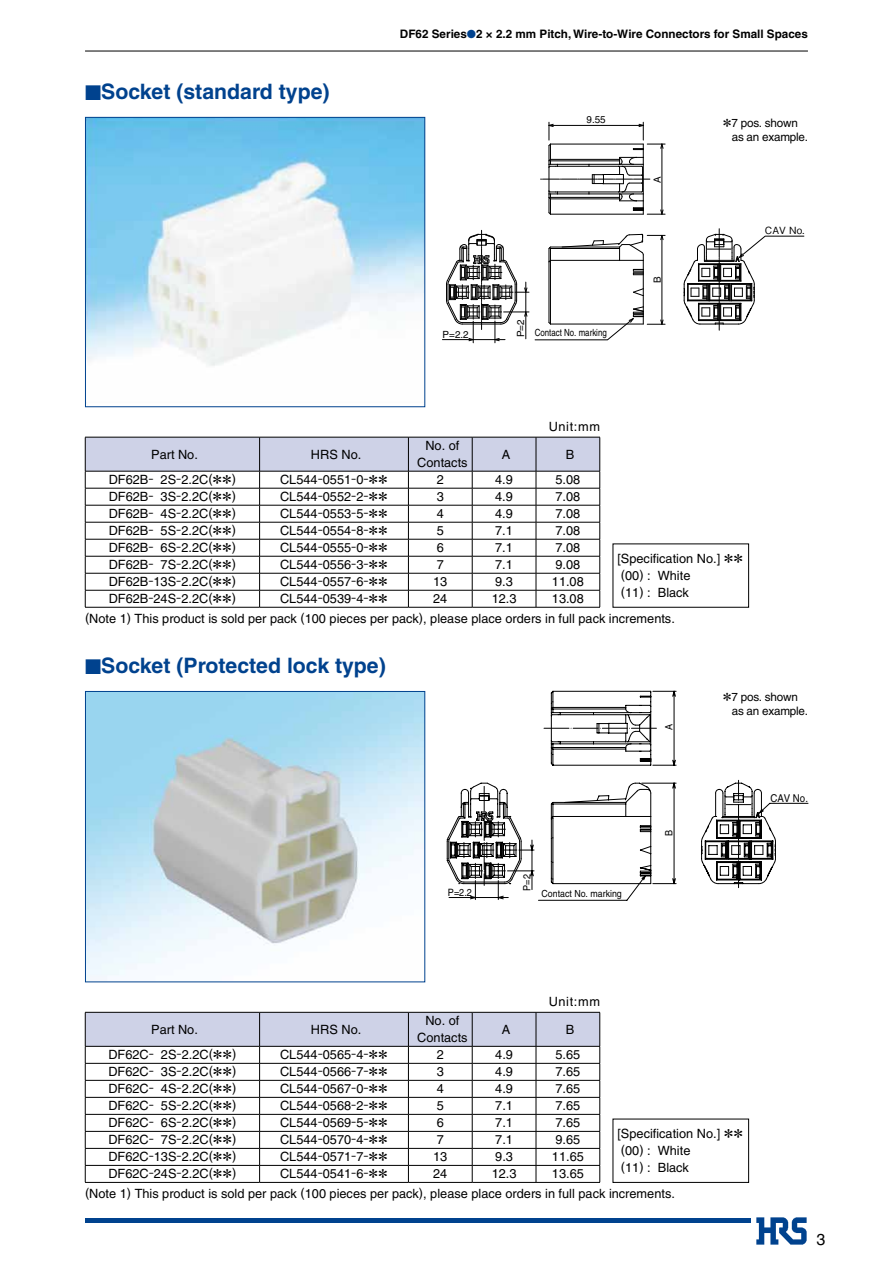
<style>
.page{position:relative;width:893px;height:1263px;background:#fff}
.page>*{position:absolute;margin:0;border:0;box-sizing:border-box;transform-origin:0 0}
.t1{font:700 21.3px "Helvetica";color:#00428e}
.t2{font:15.9px "Helvetica";color:#000}
.t3{font:12.75px/17px "ZUMEN Helvetica";color:#000}
.t4{font:700 11.7px "Helvetica";color:#000}
.t5{font:11.7px/13.8px "ZUMEN Helvetica";letter-spacing:-.02em;color:#000}
.t6{font:10.8px "ZUMEN Helvetica";color:#000;scale:.9 1}
.t7{font:10.05px "ZUMEN Helvetica";color:#000;scale:.9 1}
.t8{font:9.9px "ZUMEN Helvetica";color:#000;scale:.8 1}
.t9{font:9.9px "ZUMEN Helvetica";color:#000}
.t10{font:500 9.9px "Gothic BBB Pr 5";color:#000}
.t11{font:9.75px "ZUMEN Helvetica";color:#000;scale:.9 1}
.s1{color:#00428e}
</style>
<div class="page">
<hr style="left:85px;top:1218px;width:665px;height:4px;background:#00428e">
<img style="left:756px;top:1218px;width:51px;height:26px">
<hr style="left:85px;top:51px;width:723px;height:1px;background:#000">
<img style="left:87px;top:119px;width:336px;height:247px">
<div style="left:85px;top:117px;width:340px;height:290px;border:1px solid #00428e"></div>
<img style="left:87px;top:693px;width:336px;height:287px">
<div style="left:85px;top:691px;width:340px;height:291px;border:1px solid #00428e"></div>
<svg style="left:541px;top:122px;width:124px;height:93px"></svg>
<hr style="left:442px;top:339px;width:63px;height:1px;background:#000">
<svg style="left:446px;top:230px;width:83px;height:113px"></svg>
<svg style="left:535px;top:234px;width:130px;height:106px"></svg>
<svg style="left:684px;top:229px;width:120px;height:101px"></svg>
<svg style="left:447px;top:690px;width:361px;height:211px"></svg>
<svg style="left:85px;top:437px;width:515px;height:170px"></svg>
<hr style="left:85px;top:607px;width:175px;height:1px;background:#000">
<hr style="left:260px;top:607px;width:148px;height:1px;background:#000">
<hr style="left:408px;top:607px;width:64px;height:1px;background:#000">
<hr style="left:472px;top:607px;width:64px;height:1px;background:#000">
<hr style="left:536px;top:607px;width:64px;height:1px;background:#000">
<svg style="left:85px;top:1012px;width:515px;height:170px"></svg>
<hr style="left:85px;top:1182px;width:175px;height:1px;background:#000">
<hr style="left:260px;top:1182px;width:148px;height:1px;background:#000">
<hr style="left:408px;top:1182px;width:64px;height:1px;background:#000">
<hr style="left:472px;top:1182px;width:64px;height:1px;background:#000">
<hr style="left:536px;top:1182px;width:64px;height:1px;background:#000">
<h1 class="t1" style="left:85px;top:79px;width:246px">■Socket (standard type)</h1>
<p class="t4" style="left:400px;top:26px;width:409px">DF62 Series<span class="s1">●</span>2 × 2.2 mm Pitch, Wire-to-Wire Connectors for Small Spaces</p>
<p class="t9" style="left:586px;top:113px;width:21px">9.55</p>
<p class="t9" style="left:515px;top:337px;width:19px;rotate:-90deg">P=2</p>
<p class="t9" style="left:443px;top:329px;width:28px">P=2.2</p>
<p class="t8" style="left:535px;top:327px;width:92px">Contact No. marking</p>
<p class="t3" style="left:549px;top:418px;width:53px">Unit:mm</p>
<p class="t9" style="left:651px;top:183px;width:8px;rotate:-90deg">A</p>
<p class="t9" style="left:651px;top:283px;width:8px;rotate:-90deg">B</p>
<p class="t5" style="left:732px;top:116px;width:78px;text-indent:-9px">*7 pos. shown as an example.</p>
<p class="t10" style="left:765px;top:222px;width:41px">CAV No.</p>
<p class="t3" style="left:151px;top:446px;width:48px">Part No.</p>
<p class="t3" style="left:311px;top:446px;width:52px">HRS No.</p>
<p class="t3" style="left:417px;top:437px;width:52px;text-align:center">No. of<br>Contacts</p>
<p class="t3" style="left:502px;top:446px;width:10px">A</p>
<p class="t3" style="left:566px;top:446px;width:10px">B</p>
<p class="t3" style="left:109px;top:471px;width:129px">DF62B- 2S-2.2C(**)</p>
<p class="t3" style="left:280px;top:471px;width:109px">CL544-0551-0-**</p>
<p class="t3" style="left:437px;top:471px;width:9px">2</p>
<p class="t3" style="left:495px;top:471px;width:19px">4.9</p>
<p class="t3" style="left:555px;top:471px;width:26px">5.08</p>
<p class="t3" style="left:109px;top:488px;width:129px">DF62B- 3S-2.2C(**)</p>
<p class="t3" style="left:280px;top:488px;width:109px">CL544-0552-2-**</p>
<p class="t3" style="left:437px;top:488px;width:9px">3</p>
<p class="t3" style="left:495px;top:488px;width:19px">4.9</p>
<p class="t3" style="left:555px;top:488px;width:26px">7.08</p>
<p class="t3" style="left:109px;top:505px;width:129px">DF62B- 4S-2.2C(**)</p>
<p class="t3" style="left:280px;top:505px;width:109px">CL544-0553-5-**</p>
<p class="t3" style="left:437px;top:505px;width:9px">4</p>
<p class="t3" style="left:495px;top:505px;width:19px">4.9</p>
<p class="t3" style="left:555px;top:505px;width:26px">7.08</p>
<p class="t3" style="left:109px;top:522px;width:129px">DF62B- 5S-2.2C(**)</p>
<p class="t3" style="left:280px;top:522px;width:109px">CL544-0554-8-**</p>
<p class="t3" style="left:437px;top:522px;width:9px">5</p>
<p class="t3" style="left:495px;top:522px;width:19px">7.1</p>
<p class="t3" style="left:555px;top:522px;width:26px">7.08</p>
<p class="t3" style="left:109px;top:539px;width:129px">DF62B- 6S-2.2C(**)</p>
<p class="t3" style="left:280px;top:539px;width:109px">CL544-0555-0-**</p>
<p class="t3" style="left:437px;top:539px;width:9px">6</p>
<p class="t3" style="left:495px;top:539px;width:19px">7.1</p>
<p class="t3" style="left:555px;top:539px;width:26px">7.08</p>
<p class="t3" style="left:109px;top:556px;width:129px">DF62B- 7S-2.2C(**)</p>
<p class="t3" style="left:280px;top:556px;width:109px">CL544-0556-3-**</p>
<p class="t3" style="left:437px;top:556px;width:9px">7</p>
<p class="t3" style="left:495px;top:556px;width:19px">7.1</p>
<p class="t3" style="left:555px;top:556px;width:26px">9.08</p>
<p class="t3" style="left:109px;top:573px;width:129px">DF62B-13S-2.2C(**)</p>
<p class="t3" style="left:280px;top:573px;width:109px">CL544-0557-6-**</p>
<p class="t3" style="left:433px;top:573px;width:16px">13</p>
<p class="t3" style="left:495px;top:573px;width:19px">9.3</p>
<p class="t3" style="left:552px;top:573px;width:33px">11.08</p>
<p class="t3" style="left:109px;top:590px;width:129px">DF62B-24S-2.2C(**)</p>
<p class="t3" style="left:280px;top:590px;width:109px">CL544-0539-4-**</p>
<p class="t3" style="left:433px;top:590px;width:16px">24</p>
<p class="t3" style="left:492px;top:590px;width:26px">12.3</p>
<p class="t3" style="left:617px;top:550px;width:127px">[Specification No.] ** (00) : White<br>(11) : Black</p>
<p class="t3" style="left:85px;top:589px;width:591px;line-height:19.4px;text-indent:467px">13.08<br>(Note 1) This product is sold per pack (100 pieces per pack), please place orders in full pack increments.</p>
<h1 class="t1" style="left:85px;top:653px;width:302px">■Socket (Protected lock type)</h1>
<p class="t7" style="left:448px;top:887px;width:28px">P=2.2</p>
<p class="t7" style="left:521px;top:891px;width:20px;rotate:-90deg">P=2</p>
<p class="t11" style="left:541px;top:888px;width:91px">Contact No. marking</p>
<p class="t7" style="left:663px;top:729px;width:8px;rotate:-90deg">A</p>
<p class="t7" style="left:663px;top:835px;width:8px;rotate:-90deg">B</p>
<p class="t5" style="left:732px;top:690px;width:78px;text-indent:-9px">*7 pos. shown as an example.</p>
<p class="t6" style="left:770px;top:792px;width:43px">CAV No.</p>
<p class="t3" style="left:549px;top:993px;width:53px">Unit:mm</p>
<p class="t3" style="left:151px;top:1021px;width:48px">Part No.</p>
<p class="t3" style="left:311px;top:1021px;width:52px">HRS No.</p>
<p class="t3" style="left:417px;top:1012px;width:52px;text-align:center">No. of<br>Contacts</p>
<p class="t3" style="left:502px;top:1021px;width:10px">A</p>
<p class="t3" style="left:566px;top:1021px;width:10px">B</p>
<p class="t3" style="left:108px;top:1046px;width:130px">DF62C- 2S-2.2C(**)</p>
<p class="t3" style="left:280px;top:1046px;width:109px">CL544-0565-4-**</p>
<p class="t3" style="left:437px;top:1046px;width:9px">2</p>
<p class="t3" style="left:495px;top:1046px;width:19px">4.9</p>
<p class="t3" style="left:555px;top:1046px;width:26px">5.65</p>
<p class="t3" style="left:108px;top:1063px;width:130px">DF62C- 3S-2.2C(**)</p>
<p class="t3" style="left:280px;top:1063px;width:109px">CL544-0566-7-**</p>
<p class="t3" style="left:437px;top:1063px;width:9px">3</p>
<p class="t3" style="left:495px;top:1063px;width:19px">4.9</p>
<p class="t3" style="left:555px;top:1063px;width:26px">7.65</p>
<p class="t3" style="left:108px;top:1080px;width:130px">DF62C- 4S-2.2C(**)</p>
<p class="t3" style="left:280px;top:1080px;width:109px">CL544-0567-0-**</p>
<p class="t3" style="left:437px;top:1080px;width:9px">4</p>
<p class="t3" style="left:495px;top:1080px;width:19px">4.9</p>
<p class="t3" style="left:555px;top:1080px;width:26px">7.65</p>
<p class="t3" style="left:108px;top:1097px;width:130px">DF62C- 5S-2.2C(**)</p>
<p class="t3" style="left:280px;top:1097px;width:109px">CL544-0568-2-**</p>
<p class="t3" style="left:437px;top:1097px;width:9px">5</p>
<p class="t3" style="left:495px;top:1097px;width:19px">7.1</p>
<p class="t3" style="left:555px;top:1097px;width:26px">7.65</p>
<p class="t3" style="left:108px;top:1114px;width:130px">DF62C- 6S-2.2C(**)</p>
<p class="t3" style="left:280px;top:1114px;width:109px">CL544-0569-5-**</p>
<p class="t3" style="left:437px;top:1114px;width:9px">6</p>
<p class="t3" style="left:495px;top:1114px;width:19px">7.1</p>
<p class="t3" style="left:555px;top:1114px;width:26px">7.65</p>
<p class="t3" style="left:108px;top:1131px;width:130px">DF62C- 7S-2.2C(**)</p>
<p class="t3" style="left:280px;top:1131px;width:109px">CL544-0570-4-**</p>
<p class="t3" style="left:437px;top:1131px;width:9px">7</p>
<p class="t3" style="left:495px;top:1131px;width:19px">7.1</p>
<p class="t3" style="left:555px;top:1131px;width:26px">9.65</p>
<p class="t3" style="left:108px;top:1148px;width:130px">DF62C-13S-2.2C(**)</p>
<p class="t3" style="left:280px;top:1148px;width:109px">CL544-0571-7-**</p>
<p class="t3" style="left:433px;top:1148px;width:16px">13</p>
<p class="t3" style="left:495px;top:1148px;width:19px">9.3</p>
<p class="t3" style="left:552px;top:1148px;width:33px">11.65</p>
<p class="t3" style="left:108px;top:1165px;width:130px">DF62C-24S-2.2C(**)</p>
<p class="t3" style="left:280px;top:1165px;width:109px">CL544-0541-6-**</p>
<p class="t3" style="left:433px;top:1165px;width:16px">24</p>
<p class="t3" style="left:492px;top:1165px;width:26px">12.3</p>
<p class="t3" style="left:617px;top:1125px;width:127px">[Specification No.] ** (00) : White<br>(11) : Black</p>
<p class="t3" style="left:85px;top:1164px;width:591px;line-height:19.4px;text-indent:467px">13.65<br>(Note 1) This product is sold per pack (100 pieces per pack), please place orders in full pack increments.</p>
<p class="t2" style="left:816px;top:1230px;width:10px">3</p>
</div>
